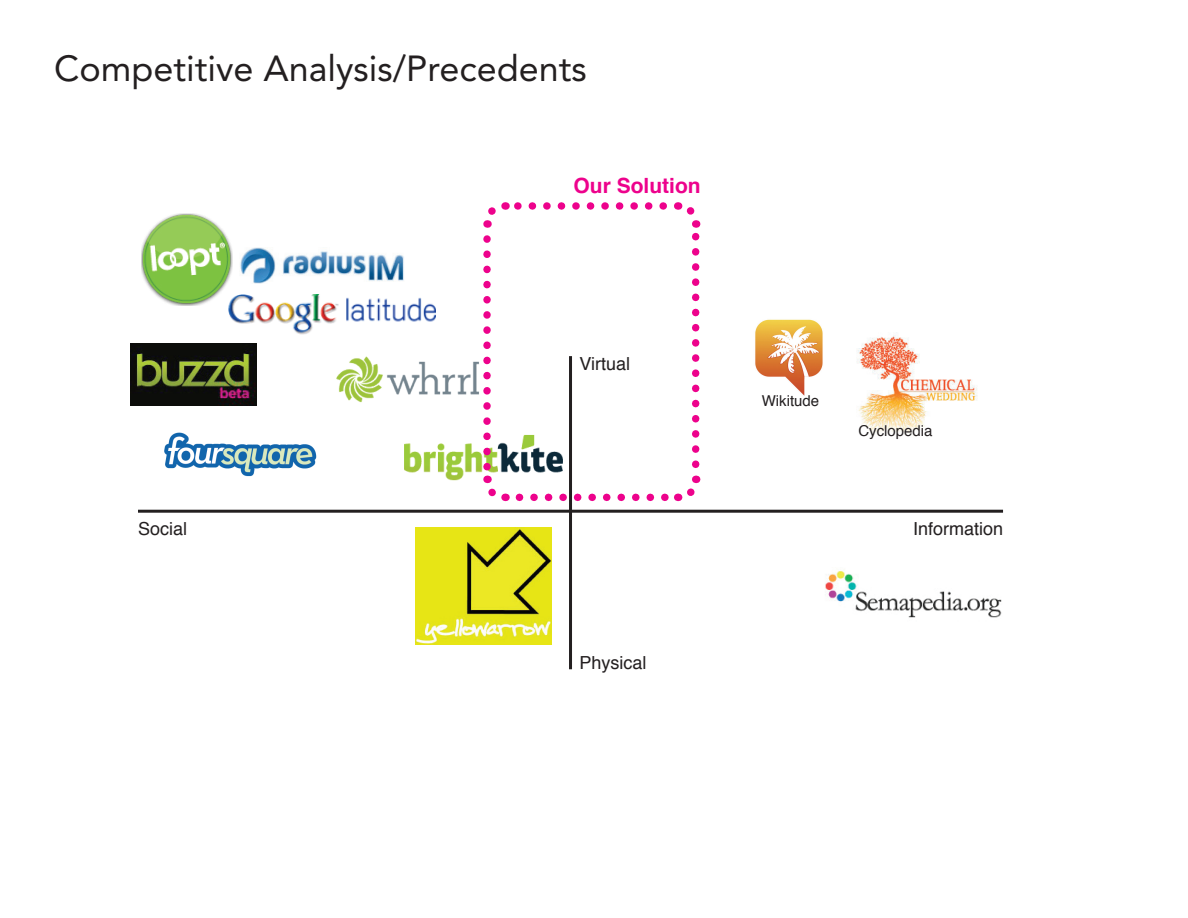
<style>
.page{position:relative;width:1188px;height:918px;background:#fff}
.page>*{position:absolute;margin:0;border:0;box-sizing:border-box;transform-origin:0 0}
.t1{font:36px "Avenir";color:#231f20}
.t2{font:700 21px "Helvetica";color:#ed028c}
.t3{font:18px "Helvetica";color:#231f20}
.t4{font:15px "Helvetica";color:#231f20}
</style>
<div class="page">
<img style="left:404px;top:434px;width:159px;height:47px">
<hr style="left:569px;top:356px;width:3px;height:313px;background:#231f20">
<hr style="left:138px;top:510px;width:865px;height:3px;background:#231f20">
<img style="left:131px;top:344px;width:126px;height:62px">
<img style="left:857px;top:332px;width:121px;height:101px">
<img style="left:164px;top:432px;width:153px;height:45px">
<img style="left:228px;top:294px;width:207px;height:41px">
<img style="left:141px;top:213px;width:92px;height:92px">
<img style="left:240px;top:247px;width:164px;height:36px">
<img style="left:825px;top:571px;width:177px;height:47px">
<img style="left:336px;top:356px;width:143px;height:47px">
<img style="left:755px;top:319px;width:68px;height:77px">
<img style="left:415px;top:528px;width:136px;height:116px">
<svg style="left:519px;top:494px;width:150px;height:7px"></svg>
<svg style="left:514px;top:202px;width:149px;height:8px"></svg>
<svg style="left:481px;top:239px;width:27px;height:263px"></svg>
<svg style="left:678px;top:476px;width:23px;height:26px"></svg>
<svg style="left:675px;top:202px;width:26px;height:262px"></svg>
<svg style="left:483px;top:202px;width:23px;height:26px"></svg>
<h1 class="t1" style="left:54px;top:48px;width:534px">Competitive Analysis/Precedents</h1>
<p class="t2" style="left:574px;top:169px;width:129px">Our Solution</p>
<p class="t3" style="left:580px;top:349px;width:52px">Virtual</p>
<p class="t4" style="left:762px;top:389px;width:59px">Wikitude</p>
<p class="t4" style="left:858px;top:419px;width:76px">Cyclopedia</p>
<p class="t3" style="left:138px;top:514px;width:51px">Social</p>
<p class="t3" style="left:913px;top:514px;width:92px">Information</p>
<p class="t3" style="left:580px;top:649px;width:69px">Physical</p>
</div>
